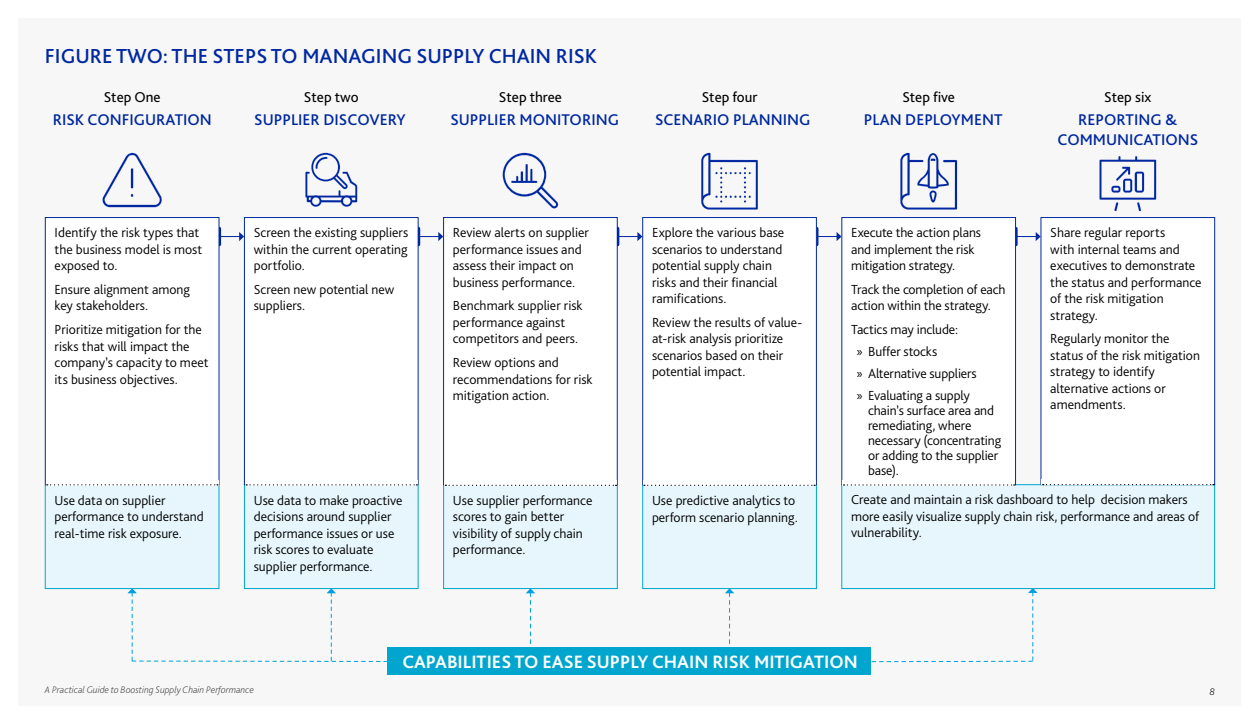
<style>
.page{position:relative;width:1260px;height:720px;background:#fff}
.page>*{position:absolute;margin:0;border:0;box-sizing:border-box;transform-origin:0 0}
.t1{font:500 21.25px "Bliss Pro";color:#0028a0}
.t2{font:700 18.75px "Bliss Pro";color:#fff}
.t3{font:500 16.25px/19.5px "Bliss Pro";color:#0028a0;text-align:center}
.t4{font:15px "Bliss Pro";color:#000}
.t5{font:300 13.75px/16.5px "Bliss Pro";color:#000}
.t6{font:italic 200 10px "Bliss Pro";color:#404040}
.t7{font:italic 200 10px "Bliss Pro";color:#000}
.s1{font-family:"Myriad Pro";font-weight:400}
</style>
<div class="page">
<div style="left:19px;top:18px;width:1222px;height:688px;background:#f7f7f7"></div>
<hr style="left:218px;top:229px;width:3px;height:16px;background:#0029a1">
<svg style="left:221px;top:232px;width:23px;height:9px"></svg>
<hr style="left:417px;top:229px;width:3px;height:16px;background:#0029a1">
<svg style="left:420px;top:232px;width:23px;height:9px"></svg>
<hr style="left:616px;top:229px;width:3px;height:16px;background:#0029a1">
<svg style="left:619px;top:232px;width:23px;height:9px"></svg>
<hr style="left:815px;top:229px;width:3px;height:16px;background:#0029a1">
<svg style="left:818px;top:232px;width:23px;height:9px"></svg>
<svg style="left:1016px;top:229px;width:2px;height:16px"></svg>
<svg style="left:1016px;top:232px;width:25px;height:9px"></svg>
<div style="left:45px;top:218px;width:174px;height:267px;background:#fff"></div>
<div style="left:45px;top:217px;width:174px;height:268px;border:1px solid #0029a1"></div>
<div style="left:45px;top:485px;width:174px;height:104px;background:#e7f6fd"></div>
<div style="left:45px;top:485px;width:174px;height:104px;border:1px solid #00a6ce"></div>
<div style="left:244px;top:485px;width:174px;height:104px;background:#e7f6fd"></div>
<div style="left:244px;top:485px;width:174px;height:104px;border:1px solid #00a6ce"></div>
<div style="left:444px;top:485px;width:173px;height:104px;background:#e7f6fd"></div>
<div style="left:443px;top:485px;width:175px;height:104px;border:1px solid #00a6ce"></div>
<div style="left:643px;top:485px;width:173px;height:104px;background:#e7f6fd"></div>
<div style="left:642px;top:485px;width:175px;height:104px;border:1px solid #00a6ce"></div>
<div style="left:842px;top:485px;width:373px;height:104px;background:#e7f6fd"></div>
<div style="left:841px;top:484px;width:374px;height:105px;border:1px solid #00a6ce"></div>
<div style="left:244px;top:218px;width:174px;height:267px;background:#fff"></div>
<div style="left:244px;top:217px;width:174px;height:268px;border:1px solid #0029a1"></div>
<div style="left:444px;top:218px;width:173px;height:267px;background:#fff"></div>
<div style="left:443px;top:217px;width:175px;height:268px;border:1px solid #0029a1"></div>
<div style="left:643px;top:218px;width:173px;height:267px;background:#fff"></div>
<div style="left:642px;top:217px;width:175px;height:268px;border:1px solid #0029a1"></div>
<div style="left:842px;top:218px;width:174px;height:267px;background:#fff"></div>
<div style="left:841px;top:217px;width:175px;height:268px;border:1px solid #0029a1"></div>
<div style="left:1041px;top:218px;width:174px;height:267px;background:#fff"></div>
<div style="left:1041px;top:217px;width:174px;height:268px;border:1px solid #0029a1"></div>
<svg style="left:102px;top:153px;width:60px;height:54px"></svg>
<svg style="left:305px;top:153px;width:52px;height:54px"></svg>
<svg style="left:503px;top:153px;width:55px;height:56px"></svg>
<svg style="left:701px;top:153px;width:57px;height:57px"></svg>
<svg style="left:900px;top:153px;width:57px;height:57px"></svg>
<svg style="left:1099px;top:156px;width:57px;height:54px"></svg>
<div style="left:46px;top:480px;width:173px;height:6px;background:#fff"></div>
<div style="left:245px;top:480px;width:173px;height:5px;background:#fff"></div>
<div style="left:444px;top:480px;width:173px;height:6px;background:#fff"></div>
<div style="left:643px;top:480px;width:173px;height:6px;background:#fff"></div>
<div style="left:842px;top:480px;width:173px;height:6px;background:#fff"></div>
<div style="left:1041px;top:479px;width:173px;height:6px;background:#fff"></div>
<svg style="left:47px;top:484px;width:171px;height:1px"></svg>
<svg style="left:246px;top:484px;width:171px;height:2px"></svg>
<svg style="left:445px;top:485px;width:172px;height:1px"></svg>
<svg style="left:644px;top:485px;width:171px;height:1px"></svg>
<svg style="left:844px;top:484px;width:171px;height:2px"></svg>
<svg style="left:1043px;top:484px;width:171px;height:1px"></svg>
<div style="left:388px;top:648px;width:483px;height:27px;background:#00a6ce"></div>
<svg style="left:526px;top:588px;width:9px;height:56px"></svg>
<svg style="left:725px;top:588px;width:9px;height:56px"></svg>
<svg style="left:127px;top:588px;width:261px;height:74px"></svg>
<svg style="left:871px;top:588px;width:167px;height:75px"></svg>
<h1 class="t1" style="left:45px;top:43px;width:554px">FIGURE TWO: THE STEPS TO MANAGING SUPPLY CHAIN RISK</h1>
<p class="t4" style="left:104px;top:88px;width:58px">Step One</p>
<p class="t4" style="left:304px;top:88px;width:56px">Step two</p>
<p class="t4" style="left:499px;top:88px;width:64px">Step three</p>
<p class="t4" style="left:702px;top:88px;width:57px">Step four</p>
<p class="t4" style="left:902px;top:88px;width:54px">Step five</p>
<p class="t4" style="left:1104px;top:88px;width:49px">Step six</p>
<p class="t3" style="left:450px;top:110px;width:170px">SUPPLIER MONITORING</p>
<p class="t3" style="left:655px;top:110px;width:157px">SCENARIO PLANNING</p>
<p class="t3" style="left:864px;top:110px;width:140px">PLAN DEPLOYMENT</p>
<p class="t3" style="left:1057px;top:110px;width:142px">REPORTING &amp;<br>COMMUNICATIONS</p>
<p class="t3" style="left:53px;top:110px;width:161px">RISK CONFIGURATION</p>
<p class="t3" style="left:254px;top:110px;width:153px">SUPPLIER DISCOVERY</p>
<p class="t5" style="left:55px;top:224px;width:149px">Identify the risk types that the business model is most exposed to.</p>
<p class="t5" style="left:55px;top:281px;width:137px">Ensure alignment among key stakeholders.</p>
<p class="t5" style="left:55px;top:321px;width:155px">Prioritize mitigation for the risks that will impact the company’s capacity to meet its business objectives.</p>
<p class="t5" style="left:254px;top:224px;width:156px;text-align:justify">Screen the existing suppliers within the current operating portfolio.</p>
<p class="t5" style="left:254px;top:281px;width:142px">Screen new potential new suppliers.</p>
<p class="t5" style="left:453px;top:224px;width:137px">Review alerts on supplier performance issues and assess their impact on business performance.</p>
<p class="t5" style="left:453px;top:297px;width:131px">Benchmark supplier risk performance against competitors and peers.</p>
<p class="t5" style="left:453px;top:354px;width:141px">Review options and recommendations for risk mitigation action.</p>
<p class="t5" style="left:652px;top:224px;width:134px">Explore the various base scenarios to understand potential supply chain risks and their financial ramifications.</p>
<p class="t5" style="left:652px;top:314px;width:152px">Review the results of value&shy;at-risk analysis prioritize scenarios based on their potential impact.</p>
<p class="t5" style="left:851px;top:224px;width:131px">Execute the action plans and implement the risk mitigation strategy.</p>
<p class="t5" style="left:851px;top:281px;width:156px">Track the completion of each action within the strategy.</p>
<p class="t5" style="left:857px;top:318px;width:121px;line-height:22.1px;text-indent:-6px">Tactics may include:<br><span class="s1">»</span> Buffer stocks<br><span class="s1">»</span> Alternative suppliers <span class="s1">»</span> Evaluating a supply</p>
<p class="t5" style="left:868px;top:403px;width:135px;line-height:15px">chain’s surface area and remediating, where necessary (concentrating or adding to the supplier base).</p>
<p class="t5" style="left:1050px;top:224px;width:153px">Share regular reports<br>with internal teams and executives to demonstrate the status and performance of the risk mitigation strategy.</p>
<p class="t5" style="left:1050px;top:330px;width:151px">Regularly monitor the status of the risk mitigation strategy to identify alternative actions or amendments.</p>
<p class="t5" style="left:55px;top:492px;width:151px">Use data on supplier performance to understand real-time risk exposure.</p>
<p class="t5" style="left:254px;top:492px;width:150px">Use data to make proactive decisions around supplier performance issues or use risk scores to evaluate supplier performance.</p>
<p class="t5" style="left:453px;top:492px;width:141px">Use supplier performance scores to gain better visibility of supply chain performance.</p>
<p class="t5" style="left:652px;top:492px;width:147px">Use predictive analytics to perform scenario planning.</p>
<p class="t5" style="left:851px;top:491px;width:350px">Create and maintain a risk dashboard to help decision makers more easily visualize supply chain risk, performance and areas of vulnerability.</p>
<p class="t6" style="left:45px;top:684px;width:211px">A Practical Guide to Boosting Supply Chain Performance</p>
<h2 class="t2" style="left:402px;top:651px;width:457px">CAPABILITIES TO EASE SUPPLY CHAIN RISK MITIGATION</h2>
<p class="t7" style="left:1210px;top:684px;width:7px">8</p>
<p class="t7" style="left:1210px;top:686px;width:7px">8</p>
</div>
